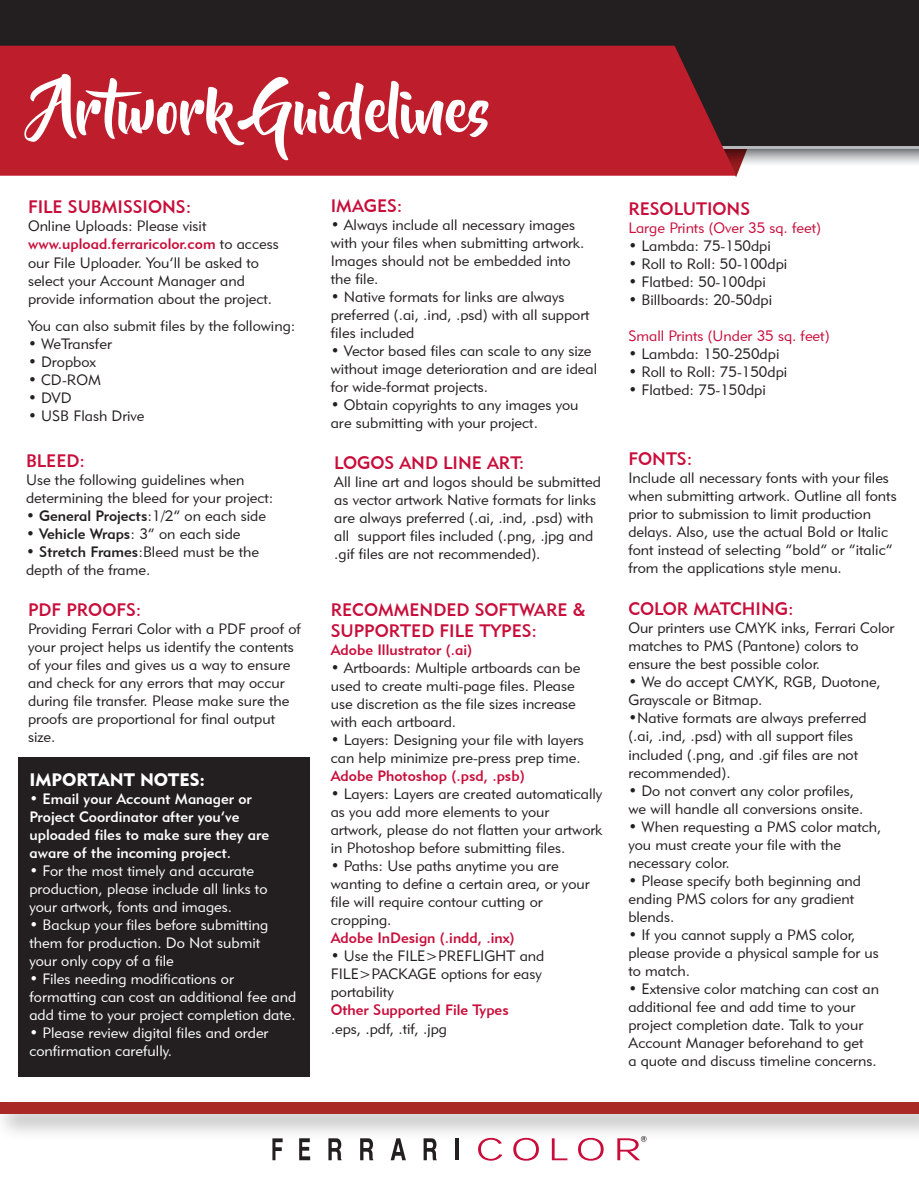
<style>
.page{position:relative;width:919px;height:1189px;background:#fff}
.page>*{position:absolute;margin:0;border:0;box-sizing:border-box;transform-origin:0 0}
.t1{font:60px "Beyond The Mountains";color:#fff}
.t2{font:18px/21.6px "Geometric 415 BT Medium A";color:#c80d3a}
.t3{font:18px "Geometric 415 BT Black A";color:#fff}
.t4{font:15px/18px "Geometric 415 BT Lite A";color:#231f20}
.t5{font:15px/18px "Geometric 415 BT Lite A";color:#fff}
.t6{font:15px "Geometric 415 BT Medium A";color:#c80d3a}
.t7{font:15px/18px "Geometric 415 BT Medium A";color:#fff}
.t8{font:15px "Geometric 415 BT Lite A";color:#c80d3a}
.s1{font-family:"Geometric 415 BT Lite A";color:#231f20}
.s2{font-family:"Geometric 415 BT Medium A"}
.s3{font-family:"Geometric 415 BT Lite A"}
</style>
<div class="page">
<img style="left:0;top:1113px;width:918px;height:33px">
<div style="left:0;top:1102px;width:918px;height:11px;background:#a92927"></div>
<svg style="left:272px;top:1138px;width:10px;height:22px"></svg>
<svg style="left:299px;top:1138px;width:11px;height:22px"></svg>
<svg style="left:328px;top:1138px;width:13px;height:22px"></svg>
<svg style="left:360px;top:1138px;width:13px;height:22px"></svg>
<svg style="left:390px;top:1138px;width:16px;height:22px"></svg>
<svg style="left:423px;top:1138px;width:13px;height:22px"></svg>
<hr style="left:455px;top:1138px;width:4px;height:22px;background:#231f20">
<svg style="left:478px;top:1137px;width:24px;height:23px"></svg>
<svg style="left:513px;top:1137px;width:26px;height:23px"></svg>
<svg style="left:551px;top:1138px;width:16px;height:22px"></svg>
<svg style="left:578px;top:1137px;width:25px;height:23px"></svg>
<svg style="left:617px;top:1135px;width:29px;height:25px"></svg>
<div style="left:18px;top:757px;width:292px;height:320px;background:#231f20"></div>
<svg style="left:735px;top:170px;width:4px;height:7px"></svg>
<svg style="left:736px;top:149px;width:182px;height:21px"></svg>
<div style="left:0;top:0;width:918px;height:146px;background:#231f20"></div>
<div style="left:0;top:46px;width:736px;height:130px;background:#be1d2c"></div>
<h1 class="t1" style="left:44px;top:78px;width:449px">Artwork Guidelines</h1>
<p class="t2" style="left:28px;top:196px;width:165px">FILE SUBMISSIONS:</p>
<p class="t4" style="left:28px;top:217px;width:180px">Online Uploads: Please visit</p>
<p class="t6" style="left:28px;top:235px;width:252px">www.upload.ferraricolor.com <span class="s1">to access</span></p>
<p class="t4" style="left:28px;top:253px;width:246px">our File Uploader. You’ll be asked to select your Account Manager and provide information about the project.</p>
<p class="t4" style="left:28px;top:316px;width:269px">You can also submit files by the following:</p>
<p class="t4" style="left:28px;top:334px;width:85px">• WeTransfer</p>
<p class="t4" style="left:28px;top:352px;width:69px">• Dropbox</p>
<p class="t4" style="left:28px;top:370px;width:74px">• CD-ROM</p>
<p class="t4" style="left:28px;top:388px;width:45px">• DVD</p>
<p class="t4" style="left:28px;top:406px;width:118px">• USB Flash Drive</p>
<p class="t2" style="left:26px;top:450px;width:60px">BLEED:</p>
<p class="t4" style="left:26px;top:471px;width:249px">Use the following guidelines when determining the bleed for your project:</p>
<p class="t4" style="left:26px;top:507px;width:241px">• <span class="s2">General Projects</span>:1/2” on each side</p>
<p class="t4" style="left:26px;top:525px;width:216px">• <span class="s2">Vehicle Wraps</span>: 3” on each side</p>
<p class="t4" style="left:26px;top:543px;width:234px">• <span class="s2">Stretch Frames</span>:Bleed must be the depth of the frame.</p>
<p class="t2" style="left:28px;top:598px;width:115px">PDF PROOFS:</p>
<p class="t4" style="left:28px;top:619px;width:274px">Providing Ferrari Color with a PDF proof of your project helps us identify the contents of your files and gives us a way to ensure and check for any errors that may occur during file transfer. Please make sure the proofs are proportional for final output size.</p>
<p class="t3" style="left:29px;top:769px;width:177px">IMPORTANT NOTES:</p>
<p class="t7" style="left:29px;top:789px;width:241px"><span class="s3">•</span> Email your Account Manager or<br>Project Coordinator after you’ve uploaded files to make sure they are aware of the incoming project.</p>
<p class="t5" style="left:29px;top:861px;width:239px">• For the most timely and accurate production, please include all links to your artwork, fonts and images.</p>
<p class="t5" style="left:29px;top:915px;width:240px">• Backup your files before submitting them for production. Do Not submit your only copy of a file</p>
<p class="t5" style="left:29px;top:969px;width:268px">• Files needing modifications or formatting can cost an additional fee and add time to your project completion date.</p>
<p class="t5" style="left:29px;top:1023px;width:240px">• Please review digital files and order confirmation carefully.</p>
<p class="t2" style="left:331px;top:195px;width:73px">IMAGES:</p>
<p class="t4" style="left:331px;top:216px;width:255px">• Always include all necessary images with your files when submitting artwork.<br>Images should not be embedded into the file.</p>
<p class="t4" style="left:331px;top:288px;width:260px">• Native formats for links are always preferred (.ai, .ind, .psd) with all support files included</p>
<p class="t4" style="left:331px;top:342px;width:268px">• Vector based files can scale to any size without image deterioration and are ideal for wide-format projects.</p>
<p class="t4" style="left:331px;top:396px;width:249px">• Obtain copyrights to any images you are submitting with your project.</p>
<p class="t2" style="left:334px;top:451px;width:192px">LOGOS AND LINE ART:</p>
<p class="t4" style="left:334px;top:472px;width:268px">All line art and logos should be submitted as vector artwork Native formats for links are always preferred (.ai, .ind, .psd) with all support files included (.png, .jpg and .gif files are not recommended).</p>
<p class="t2" style="left:331px;top:598px;width:256px">RECOMMENDED SOFTWARE &amp;<br>SUPPORTED FILE TYPES:</p>
<p class="t6" style="left:331px;top:641px;width:143px">Adobe Illustrator (.ai)</p>
<p class="t4" style="left:331px;top:659px;width:251px">• Artboards: Multiple artboards can be used to create multi-page files. Please use discretion as the file sizes increase with each artboard.</p>
<p class="t4" style="left:331px;top:731px;width:254px">• Layers: Designing your file with layers can help minimize pre-press prep time.</p>
<p class="t6" style="left:331px;top:767px;width:195px">Adobe Photoshop (.psd, .psb)</p>
<p class="t4" style="left:331px;top:785px;width:273px">• Layers: Layers are created automatically as you add more elements to your artwork, please do not flatten your artwork in Photoshop before submitting files.</p>
<p class="t4" style="left:331px;top:857px;width:260px">• Paths: Use paths anytime you are wanting to define a certain area, or your file will require contour cutting or cropping.</p>
<p class="t6" style="left:331px;top:929px;width:185px">Adobe InDesign (.indd, .inx)</p>
<p class="t4" style="left:331px;top:947px;width:215px">• Use the FILE&gt;PREFLIGHT and<br>FILE&gt;PACKAGE options for easy portability</p>
<p class="t6" style="left:331px;top:1001px;width:179px">Other Supported File Types</p>
<p class="t4" style="left:331px;top:1019px;width:118px">.eps, .pdf, .tif, .jpg</p>
<p class="t2" style="left:628px;top:197px;width:123px">RESOLUTIONS</p>
<p class="t8" style="left:628px;top:218px;width:194px">Large Prints (Over 35 sq. feet)</p>
<p class="t4" style="left:628px;top:236px;width:144px">• Lambda: 75-150dpi</p>
<p class="t4" style="left:628px;top:254px;width:160px">• Roll to Roll: 50-100dpi</p>
<p class="t4" style="left:628px;top:272px;width:139px">• Flatbed: 50-100dpi</p>
<p class="t4" style="left:628px;top:290px;width:145px">• Billboards: 20-50dpi</p>
<p class="t8" style="left:628px;top:326px;width:203px">Small Prints (Under 35 sq. feet)</p>
<p class="t4" style="left:628px;top:344px;width:152px">• Lambda: 150-250dpi</p>
<p class="t4" style="left:628px;top:362px;width:160px">• Roll to Roll: 75-150dpi</p>
<p class="t4" style="left:628px;top:380px;width:139px">• Flatbed: 75-150dpi</p>
<p class="t2" style="left:628px;top:448px;width:65px">FONTS:</p>
<p class="t4" style="left:628px;top:468px;width:270px">Include all necessary fonts with your files when submitting artwork. Outline all fonts prior to submission to limit production delays. Also, use the actual Bold or Italic font instead of selecting “bold” or “italic” from the applications style menu.</p>
<p class="t2" style="left:628px;top:598px;width:167px">COLOR MATCHING:</p>
<p class="t4" style="left:628px;top:619px;width:267px">Our printers use CMYK inks, Ferrari Color matches to PMS (Pantone) colors to ensure the best possible color.</p>
<p class="t4" style="left:628px;top:673px;width:254px">• We do accept CMYK, RGB, Duotone,<br>Grayscale or Bitmap.</p>
<p class="t4" style="left:628px;top:709px;width:240px">•Native formats are always preferred (.ai, .ind, .psd) with all support files included (.png, and .gif files are not recommended).</p>
<p class="t4" style="left:628px;top:781px;width:236px">• Do not convert any color profiles, we will handle all conversions onsite.</p>
<p class="t4" style="left:628px;top:817px;width:254px">• When requesting a PMS color match, you must create your file with the necessary color.</p>
<p class="t4" style="left:628px;top:871px;width:234px">• Please specify both beginning and ending PMS colors for any gradient blends.</p>
<p class="t4" style="left:628px;top:925px;width:252px">• If you cannot supply a PMS color, please provide a physical sample for us to match.</p>
<p class="t4" style="left:628px;top:979px;width:252px">• Extensive color matching can cost an additional fee and add time to your project completion date. Talk to your Account Manager beforehand to get<br>a quote and discuss timeline concerns.</p>
</div>
